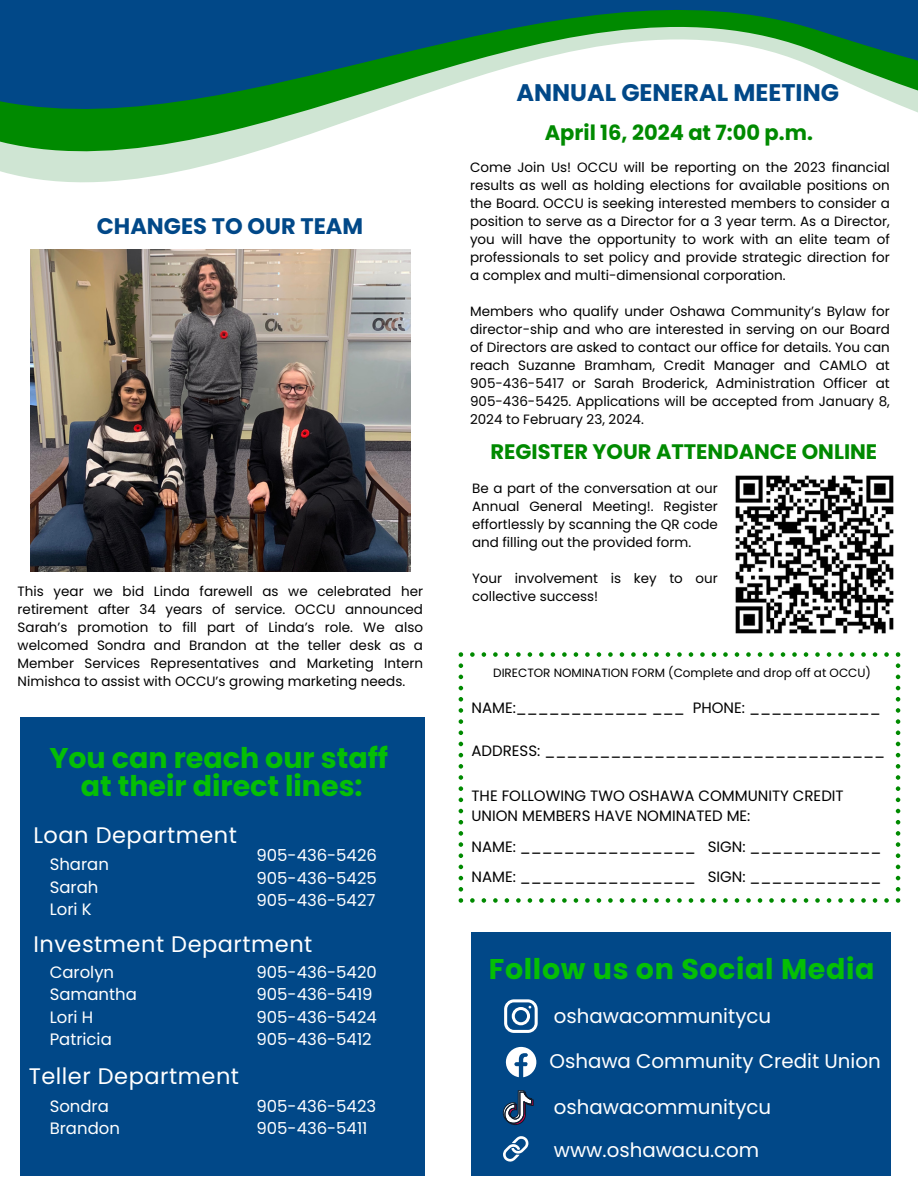
<style>
.page{position:relative;width:918px;height:1188px;background:#fff}
.page>*{position:absolute;margin:0;border:0;box-sizing:border-box;transform-origin:0 0}
.t1{font:700 28.5px "Poppins";color:#05bf05}
.t2{font:700 28.5px "Poppins";letter-spacing:.025em;color:#05bf05}
.t3{font:700 24px "Poppins";color:#014888}
.t4{font:22.5px "Poppins";letter-spacing:.025em;color:#fff}
.t5{font:700 22.5px "Poppins";color:#014888}
.t6{font:700 21px "Poppins";color:#008a00}
.t7{font:19.8px "Poppins";color:#fff}
.t8{font:16.5px "Poppins";color:#fff}
.t9{font:15px/20.2px "Poppins";color:#000}
.t10{font:13.5px/18px "Poppins";color:#000;text-align:justify}
.t11{font:12px "Poppins";color:#000}
</style>
<div class="page">
<div style="left:471px;top:932px;width:419px;height:244px;background:#014888"></div>
<svg style="left:0;top:163px;width:215px;height:20px;fill:#cfe5d3"></svg>
<svg style="left:0;top:0;width:918px;height:163px"></svg>
<svg style="left:504px;top:999px;width:34px;height:34px"></svg>
<svg style="left:505px;top:1047px;width:31px;height:30px"></svg>
<svg style="left:503px;top:1136px;width:26px;height:26px"></svg>
<svg style="left:896px;top:898px;width:4px;height:5px"></svg>
<svg style="left:470px;top:898px;width:419px;height:5px"></svg>
<svg style="left:459px;top:898px;width:4px;height:5px"></svg>
<svg style="left:459px;top:663px;width:4px;height:229px"></svg>
<svg style="left:459px;top:652px;width:4px;height:5px"></svg>
<svg style="left:470px;top:652px;width:419px;height:5px"></svg>
<svg style="left:896px;top:652px;width:4px;height:5px"></svg>
<svg style="left:896px;top:663px;width:4px;height:229px"></svg>
<div style="left:21px;top:717px;width:404px;height:459px;background:#014888"></div>
<img style="left:31px;top:249px;width:380px;height:322px">
<svg style="left:503px;top:1090px;width:31px;height:35px"></svg>
<img style="left:735px;top:475px;width:159px;height:159px">
<p class="t5" style="left:97px;top:210px;width:268px">CHANGES TO OUR TEAM</p>
<p class="t10" style="left:18px;top:583px;width:407px">This year we bid Linda farewell as we celebrated her retirement after 34 years of service. OCCU announced Sarah’s promotion to fill part of Linda’s role. We also welcomed Sondra and Brandon at the teller desk as a Member Services Representatives and Marketing Intern Nimishca to assist with OCCU’s growing marketing needs.</p>
<p class="t1" style="left:49px;top:738px;width:340px">You can reach our staff</p>
<p class="t1" style="left:81px;top:766px;width:283px">at their direct lines:</p>
<p class="t4" style="left:33px;top:820px;width:205px">Loan Department</p>
<p class="t8" style="left:50px;top:853px;width:61px">Sharan</p>
<p class="t8" style="left:50px;top:875px;width:50px">Sarah</p>
<p class="t8" style="left:50px;top:898px;width:44px">Lori K</p>
<p class="t8" style="left:256px;top:844px;width:122px">905-436-5426</p>
<p class="t8" style="left:256px;top:867px;width:122px">905-436-5425</p>
<p class="t8" style="left:256px;top:889px;width:121px">905-436-5427</p>
<p class="t4" style="left:33px;top:928px;width:281px">Investment Department</p>
<p class="t8" style="left:256px;top:960px;width:122px">905-436-5420</p>
<p class="t8" style="left:256px;top:983px;width:118px">905-436-5419</p>
<p class="t8" style="left:256px;top:1005px;width:122px">905-436-5424</p>
<p class="t8" style="left:256px;top:1028px;width:117px">905-436-5412</p>
<p class="t8" style="left:50px;top:960px;width:66px">Carolyn</p>
<p class="t8" style="left:50px;top:983px;width:89px">Samantha</p>
<p class="t8" style="left:50px;top:1005px;width:45px">Lori H</p>
<p class="t8" style="left:50px;top:1028px;width:64px">Patricia</p>
<p class="t4" style="left:29px;top:1061px;width:212px">Teller Department</p>
<p class="t8" style="left:50px;top:1095px;width:61px">Sondra</p>
<p class="t8" style="left:50px;top:1117px;width:72px">Brandon</p>
<p class="t8" style="left:256px;top:1095px;width:121px">905-436-5423</p>
<p class="t8" style="left:256px;top:1117px;width:113px">905-436-5411</p>
<p class="t3" style="left:516px;top:75px;width:324px">ANNUAL GENERAL MEETING</p>
<p class="t6" style="left:545px;top:117px;width:270px">April 16, 2024 at 7:00 p.m.</p>
<p class="t10" style="left:470px;top:158px;width:421px">Come Join Us! OCCU will be reporting on the 2023 financial results as well as holding elections for available positions on the Board. OCCU is seeking interested members to consider a position to serve as a Director for a 3 year term. As a Director, you will have the opportunity to work with an elite team of professionals to set policy and provide strategic direction for a complex and multi-dimensional corporation.</p>
<p class="t10" style="left:470px;top:302px;width:421px">Members who qualify under Oshawa Community’s Bylaw for director-ship and who are interested in serving on our Board of Directors are asked to contact our office for details. You can reach Suzanne Bramham, Credit Manager and CAMLO at 905-436-5417 or Sarah Broderick, Administration Officer at 905-436-5425. Applications will be accepted from January 8, 2024 to February 23, 2024.</p>
<p class="t6" style="left:490px;top:437px;width:388px">REGISTER YOUR ATTENDANCE ONLINE</p>
<p class="t10" style="left:472px;top:479px;width:247px">Be a part of the conversation at our Annual General Meeting!. Register effortlessly by scanning the QR code and filling out the provided form.</p>
<p class="t10" style="left:472px;top:569px;width:247px">Your involvement is key to our collective success!</p>
<p class="t11" style="left:493px;top:664px;width:379px">DIRECTOR NOMINATION FORM (Complete and drop off at OCCU)</p>
<p class="t9" style="left:472px;top:698px;width:411px">NAME:____________ ___ PHONE: ____________</p>
<p class="t9" style="left:472px;top:741px;width:415px">ADDRESS: _______________________________</p>
<p class="t9" style="left:472px;top:785px;width:374px">THE FOLLOWING TWO OSHAWA COMMUNITY CREDIT<br>UNION MEMBERS HAVE NOMINATED ME:</p>
<p class="t9" style="left:472px;top:836px;width:411px">NAME: ________________ SIGN: ____________</p>
<p class="t9" style="left:472px;top:867px;width:411px">NAME: ________________ SIGN: ____________</p>
<p class="t2" style="left:489px;top:949px;width:387px">Follow us on Social Media</p>
<p class="t7" style="left:554px;top:1002px;width:219px">oshawacommunitycu</p>
<p class="t7" style="left:549px;top:1048px;width:333px">Oshawa Community Credit Union</p>
<p class="t7" style="left:554px;top:1094px;width:219px">oshawacommunitycu</p>
<p class="t7" style="left:554px;top:1136px;width:207px">www.oshawacu.com</p>
</div>
